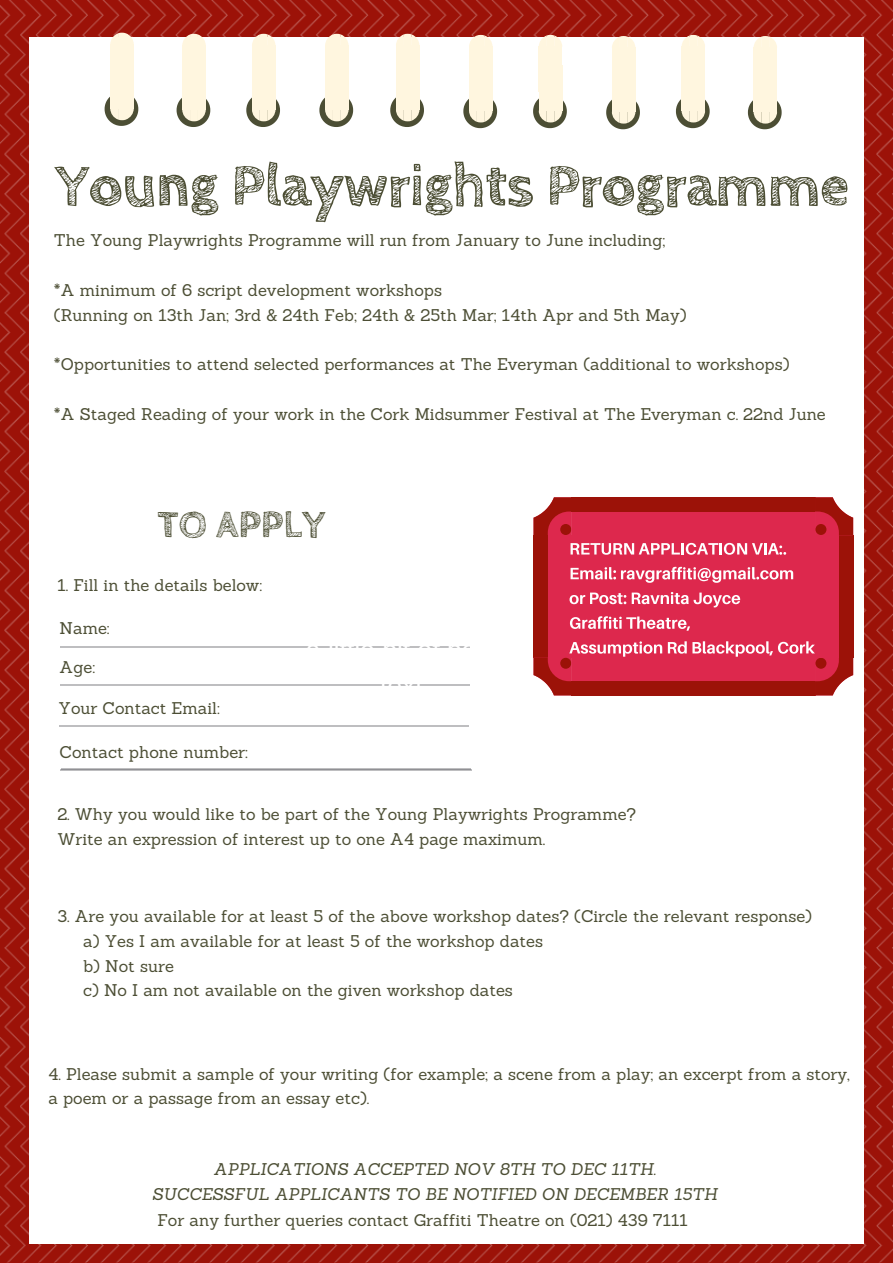
<style>
.page{position:relative;width:893px;height:1263px;background:#fff}
.page>*{position:absolute;margin:0;border:0;box-sizing:border-box;transform-origin:0 0}
.t1{font:700 59.55px "Cabin Sketch";letter-spacing:-.01em;color:#4c4e34}
.t2{font:700 39.6px "Cabin Sketch";color:#4c4e34}
.t3{font:26.4px/36px "Arimo";color:#fff;text-align:center}
.t4{font:16.65px "Sanchez";color:#4c4e34}
.t5{font:16.5px/24.8px "Sanchez";color:#4c4e34}
.t6{font:italic 16.5px/24.8px "Sanchez";color:#4c4e34;text-align:center}
</style>
<div class="page">
<img style="left:0;top:0;width:892px;height:1262px">
<div style="left:29px;top:37px;width:834px;height:1206px;background:#fff"></div>
<div style="left:110px;top:66px;width:24px;height:43px;background:#fff6df"></div>
<svg style="left:105px;top:96px;width:33px;height:30px"></svg>
<div style="left:110px;top:44px;width:24px;height:43px;background:#fff6df"></div>
<svg style="left:110px;top:33px;width:24px;height:11px"></svg>
<div style="left:533px;top:535px;width:38px;height:123px;background:#dd284d"></div>
<div style="left:533px;top:535px;width:15px;height:123px;background:#9c1208"></div>
<div style="left:571px;top:535px;width:244px;height:123px;background:#dd284d"></div>
<div style="left:815px;top:535px;width:38px;height:123px;background:#dd284d"></div>
<div style="left:838px;top:535px;width:15px;height:123px;background:#9c1208"></div>
<svg style="left:533px;top:497px;width:320px;height:38px;background:#c22837"></svg>
<div style="left:815px;top:524px;width:11px;height:11px;background:#9c1208;border-radius:50%"></div>
<svg style="left:570px;top:543px;width:216px;height:12px"></svg>
<svg style="left:570px;top:567px;width:223px;height:16px"></svg>
<svg style="left:569px;top:592px;width:171px;height:15px"></svg>
<svg style="left:570px;top:616px;width:120px;height:15px"></svg>
<svg style="left:533px;top:641px;width:320px;height:54px"></svg>
<hr style="left:60px;top:646px;width:45px;height:1px;background:#22242c">
<hr style="left:104px;top:646px;width:123px;height:1px;background:#22242c">
<hr style="left:227px;top:646px;width:122px;height:1px;background:#22242c">
<hr style="left:349px;top:646px;width:76px;height:1px;background:#22242c">
<hr style="left:425px;top:646px;width:44px;height:1px;background:#22242c">
<div style="left:182px;top:67px;width:24px;height:43px;background:#fff6df"></div>
<svg style="left:176px;top:98px;width:34px;height:29px"></svg>
<div style="left:182px;top:45px;width:24px;height:43px;background:#fff6df"></div>
<svg style="left:182px;top:34px;width:24px;height:11px"></svg>
<div style="left:252px;top:67px;width:23px;height:43px;background:#fff6df"></div>
<svg style="left:246px;top:93px;width:34px;height:34px"></svg>
<div style="left:252px;top:45px;width:23px;height:43px;background:#fff6df"></div>
<svg style="left:252px;top:34px;width:23px;height:11px"></svg>
<div style="left:325px;top:67px;width:23px;height:43px;background:#fff6df"></div>
<svg style="left:319px;top:93px;width:34px;height:34px"></svg>
<div style="left:325px;top:45px;width:23px;height:43px;background:#fff6df"></div>
<svg style="left:325px;top:34px;width:23px;height:11px"></svg>
<div style="left:396px;top:67px;width:23px;height:43px;background:#fff6df"></div>
<svg style="left:390px;top:93px;width:34px;height:34px"></svg>
<div style="left:396px;top:45px;width:23px;height:43px;background:#fff6df"></div>
<svg style="left:396px;top:34px;width:23px;height:11px"></svg>
<div style="left:469px;top:68px;width:23px;height:43px;background:#fff6df"></div>
<svg style="left:463px;top:94px;width:34px;height:34px"></svg>
<div style="left:469px;top:46px;width:23px;height:43px;background:#fff6df"></div>
<svg style="left:469px;top:35px;width:23px;height:11px"></svg>
<div style="left:538px;top:68px;width:24px;height:43px;background:#fff6df"></div>
<svg style="left:533px;top:94px;width:34px;height:34px"></svg>
<div style="left:538px;top:46px;width:24px;height:43px;background:#fff6df"></div>
<svg style="left:538px;top:35px;width:24px;height:11px"></svg>
<div style="left:612px;top:70px;width:23px;height:42px;background:#fff6df"></div>
<svg style="left:606px;top:96px;width:34px;height:33px"></svg>
<div style="left:611px;top:47px;width:24px;height:43px;background:#fff6df"></div>
<svg style="left:612px;top:36px;width:23px;height:11px"></svg>
<hr style="left:611px;top:90px;width:24px;height:3px;background:#fff6df">
<div style="left:681px;top:68px;width:24px;height:43px;background:#fff6df"></div>
<svg style="left:676px;top:99px;width:33px;height:29px"></svg>
<div style="left:681px;top:46px;width:24px;height:43px;background:#fff6df"></div>
<svg style="left:681px;top:35px;width:24px;height:11px"></svg>
<div style="left:753px;top:70px;width:24px;height:42px;background:#fff6df"></div>
<svg style="left:747px;top:100px;width:34px;height:29px"></svg>
<div style="left:753px;top:47px;width:24px;height:43px;background:#fff6df"></div>
<svg style="left:753px;top:36px;width:24px;height:11px"></svg>
<hr style="left:59px;top:726px;width:45px;height:1px;background:#22242c">
<hr style="left:103px;top:726px;width:123px;height:1px;background:#22242c">
<hr style="left:226px;top:726px;width:122px;height:1px;background:#22242c">
<hr style="left:348px;top:726px;width:76px;height:1px;background:#22242c">
<hr style="left:424px;top:726px;width:44px;height:1px;background:#22242c">
<hr style="left:60px;top:684px;width:45px;height:1px;background:#22242c">
<hr style="left:104px;top:684px;width:123px;height:1px;background:#22242c">
<hr style="left:227px;top:684px;width:122px;height:1px;background:#22242c">
<hr style="left:349px;top:684px;width:76px;height:1px;background:#22242c">
<hr style="left:425px;top:684px;width:44px;height:1px;background:#22242c">
<hr style="left:61px;top:768px;width:45px;height:2px;background:#22242c">
<hr style="left:105px;top:768px;width:123px;height:2px;background:#22242c">
<hr style="left:228px;top:768px;width:123px;height:2px;background:#22242c">
<hr style="left:350px;top:768px;width:76px;height:2px;background:#22242c">
<hr style="left:426px;top:768px;width:44px;height:2px;background:#22242c">
<hr style="left:60px;top:769px;width:45px;height:2px;background:#22242c">
<hr style="left:104px;top:769px;width:124px;height:2px;background:#22242c">
<hr style="left:228px;top:769px;width:123px;height:2px;background:#22242c">
<hr style="left:351px;top:769px;width:76px;height:2px;background:#22242c">
<hr style="left:427px;top:769px;width:44px;height:2px;background:#22242c">
<h1 class="t1" style="left:55px;top:152px;width:795px">Young Playwrights Programme</h1>
<p class="t5" style="left:54px;top:228px;width:613px">The Young Playwrights Programme will run from January to June including;</p>
<p class="t5" style="left:54px;top:278px;width:634px">*A minimum of 6 script development workshops<br>(Running on 13th Jan; 3rd &amp; 24th Feb; 24th &amp; 25th Mar; 14th Apr and 5th May)</p>
<p class="t5" style="left:54px;top:352px;width:737px">*Opportunities to attend selected performances at The Everyman (additional to workshops)</p>
<p class="t5" style="left:54px;top:401px;width:773px">*A Staged Reading of your work in the Cork Midsummer Festival at The Everyman c. 22nd June</p>
<h2 class="t2" style="left:157px;top:502px;width:169px">TO APPLY</h2>
<p class="t5" style="left:57px;top:572px;width:206px">1. Fill in the details below:</p>
<p class="t5" style="left:60px;top:616px;width:52px">Name:</p>
<p class="t5" style="left:60px;top:654px;width:37px">Age:</p>
<p class="t5" style="left:58px;top:696px;width:163px">Your Contact Email:</p>
<p class="t4" style="left:60px;top:741px;width:190px">Contact phone number:</p>
<h3 class="t3" style="left:306px;top:632px;width:200px">a little bit of body text</h3>
<p class="t5" style="left:57px;top:801px;width:580px">2. Why you would like to be part of the Young Playwrights Programme?<br>Write an expression of interest up to one A4 page maximum.</p>
<p class="t5" style="left:83px;top:904px;width:730px;text-indent:-26px">3. Are you available for at least 5 of the above workshop dates? (Circle the relevant response) a) Yes I am available for at least 5 of the workshop dates<br>b) Not sure<br>c) No I am not available on the given workshop dates</p>
<p class="t5" style="left:48px;top:1061px;width:803px">4. Please submit a sample of your writing (for example; a scene from a play; an excerpt from a story, a poem or a passage from an essay etc).</p>
<p class="t6" style="left:152px;top:1157px;width:566px">APPLICATIONS ACCEPTED NOV 8TH TO DEC 11TH.<br>SUCCESSFUL APPLICANTS TO BE NOTIFIED ON DECEMBER 15TH</p>
<p class="t5" style="left:157px;top:1207px;width:532px">For any further queries contact Graffiti Theatre on (021) 439 7111</p>
</div>
